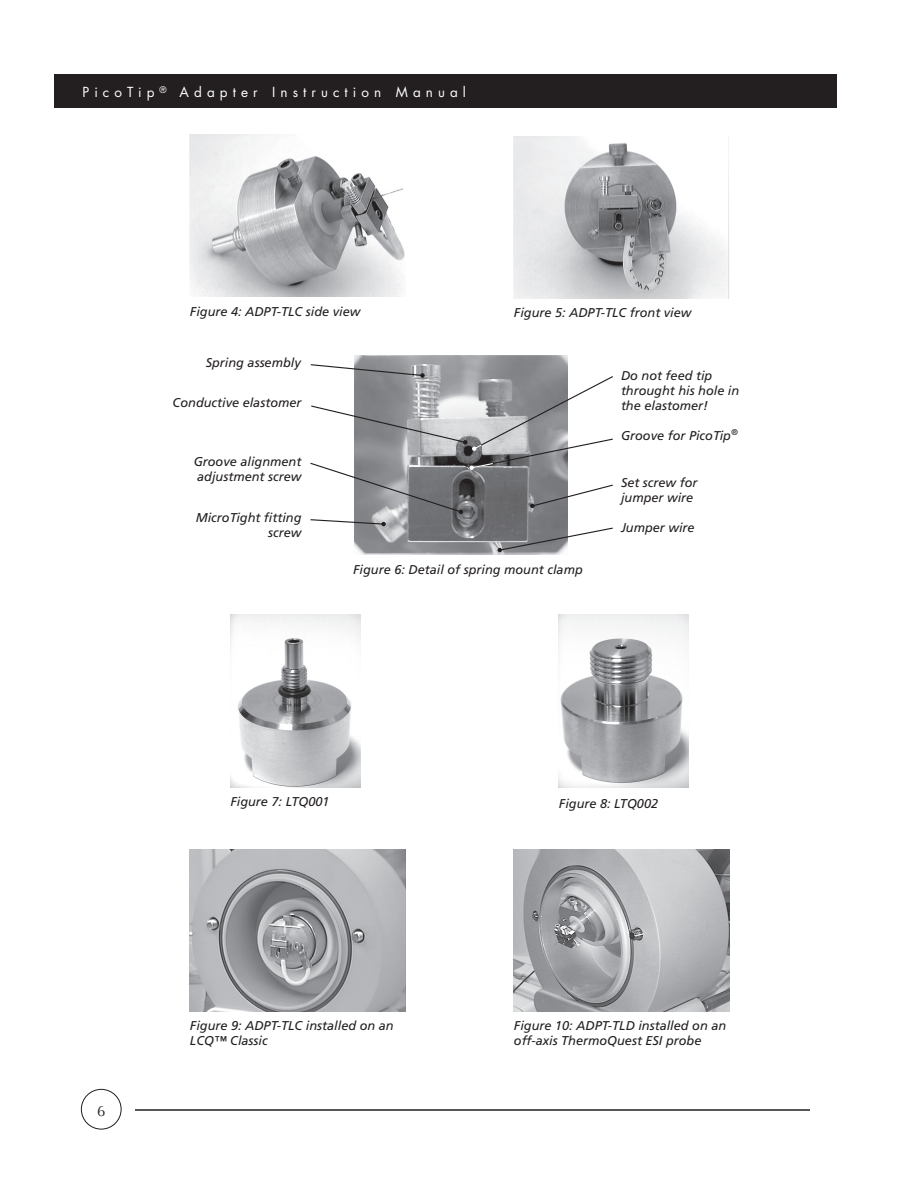
<style>
.page{position:relative;width:918px;height:1188px;background:#fff}
.page>*{position:absolute;margin:0;border:0;box-sizing:border-box;transform-origin:0 0}
.t1{font:15px "Optima";color:#231f20}
.t2{font:13.5px "Futura";letter-spacing:.375em;color:#fff}
.t3{font:italic 12.75px/15.3px "Frutiger";color:#231f20}
</style>
<div class="page">
<div style="left:81px;top:1089px;width:41px;height:41px;border:1px solid #231f20;border-radius:50%"></div>
<hr style="left:135px;top:1109px;width:675px;height:2px;background:#231f20">
<div style="left:54px;top:74px;width:783px;height:34px;background:#231f20"></div>
<img style="left:190px;top:135px;width:215px;height:162px">
<img style="left:514px;top:137px;width:215px;height:162px">
<img style="left:355px;top:355px;width:213px;height:200px">
<svg style="left:310px;top:363px;width:303px;height:189px"></svg>
<img style="left:190px;top:849px;width:216px;height:162px">
<img style="left:514px;top:849px;width:216px;height:162px">
<img style="left:559px;top:615px;width:130px;height:172px">
<img style="left:230px;top:615px;width:130px;height:172px">
<p class="t2" style="left:82px;top:83px;width:385px">PicoTip <sup>®</sup> Adapter Instruction Manual</p>
<p class="t3" style="left:190px;top:304px;width:172px">Figure 4: ADPT-TLC side view</p>
<p class="t3" style="left:514px;top:305px;width:179px">Figure 5: ADPT-TLC front view</p>
<p class="t3" style="left:206px;top:355px;width:96px">Spring assembly</p>
<p class="t3" style="left:173px;top:395px;width:130px">Conductive elastomer</p>
<p class="t3" style="left:194px;top:454px;width:109px">Groove alignment adjustment screw</p>
<p class="t3" style="left:196px;top:510px;width:107px;text-align:right">MicroTight fitting screw</p>
<p class="t3" style="left:353px;top:562px;width:231px">Figure 6: Detail of spring mount clamp</p>
<p class="t3" style="left:621px;top:368px;width:120px">Do not feed tip throught his hole in the elastomer!</p>
<p class="t3" style="left:621px;top:428px;width:118px">Groove for PicoTip<sup>®</sup></p>
<p class="t3" style="left:621px;top:475px;width:78px">Set screw for jumper wire</p>
<p class="t3" style="left:621px;top:520px;width:75px">Jumper wire</p>
<p class="t3" style="left:230px;top:794px;width:101px">Figure 7: LTQ001</p>
<p class="t3" style="left:559px;top:796px;width:101px">Figure 8: LTQ002</p>
<p class="t1" style="left:97px;top:1102px;width:10px">6</p>
<p class="t3" style="left:190px;top:1018px;width:205px">Figure 9: ADPT-TLC installed on an<br>LCQ™ Classic</p>
<p class="t3" style="left:514px;top:1018px;width:214px">Figure 10: ADPT-TLD installed on an off-axis ThermoQuest ESI probe</p>
</div>
